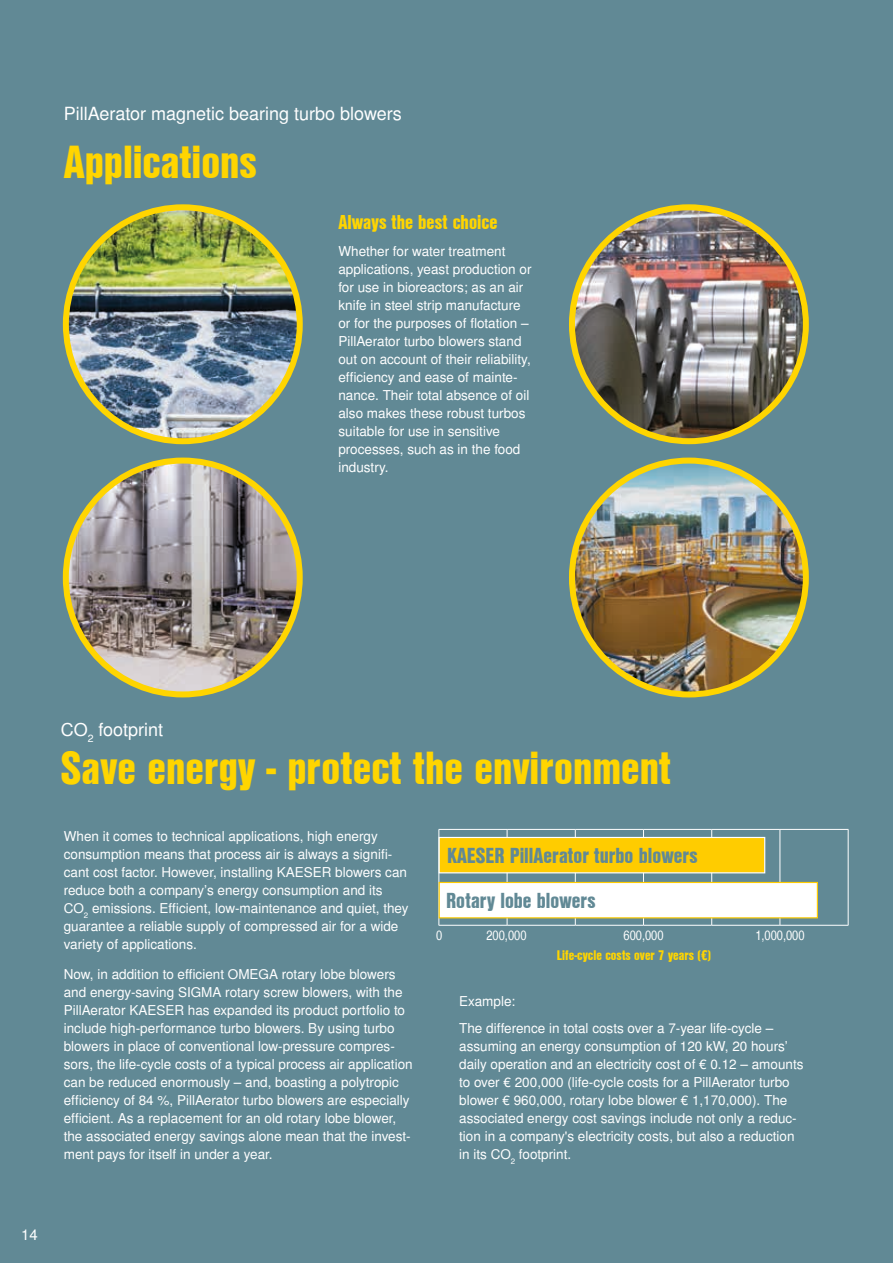
<style>
.page{position:relative;width:893px;height:1263px;background:#618995}
.page>*{position:absolute;margin:0;border:0;box-sizing:border-box;transform-origin:0 0}
.t1{font:45px "Nimbus San L Bla Con";color:#ffd500}
.t2{font:21px "Nimbus San L Bla Con";color:#618995}
.t3{font:19.5px "Nimbus San L Bla Con";color:#ffd500}
.t4{font:18px "Nimbus San L";color:#fff}
.t5{font:15px "Nimbus San L";color:#fff}
.t6{font:13.5px/18px "Nimbus San L";color:#fff}
.t7{font:13.5px "Nimbus San L Bla Con";color:#ffd500}
.t8{font:13.5px "Nimbus San L Reg Con";color:#fff}
</style>
<div class="page">
<img style="left:572px;top:207px;width:234px;height:234px;border-radius:117px">
<div style="left:569px;top:204px;width:240px;height:240px;border:6px solid #ffd500;border-radius:50%"></div>
<img style="left:572px;top:461px;width:234px;height:233px;border-radius:117px">
<div style="left:569px;top:458px;width:240px;height:239px;border:6px solid #ffd500;border-radius:50%"></div>
<img style="left:66px;top:207px;width:234px;height:234px;border-radius:117px">
<div style="left:63px;top:204px;width:240px;height:240px;border:6px solid #ffd500;border-radius:50%"></div>
<img style="left:66px;top:461px;width:234px;height:233px;border-radius:117px">
<div style="left:63px;top:458px;width:240px;height:239px;border:6px solid #ffd500;border-radius:50%"></div>
<hr style="left:439px;top:829px;width:68px;height:1px;background:#fff">
<hr style="left:439px;top:830px;width:1px;height:95px;background:#fff">
<hr style="left:507px;top:829px;width:68px;height:1px;background:#fff">
<hr style="left:507px;top:830px;width:1px;height:95px;background:#fff">
<hr style="left:575px;top:829px;width:68px;height:1px;background:#fff">
<hr style="left:575px;top:830px;width:1px;height:95px;background:#fff">
<hr style="left:643px;top:829px;width:69px;height:1px;background:#fff">
<hr style="left:643px;top:830px;width:1px;height:95px;background:#fff">
<hr style="left:712px;top:829px;width:68px;height:1px;background:#fff">
<hr style="left:711px;top:830px;width:1px;height:95px;background:#fff">
<hr style="left:780px;top:829px;width:68px;height:1px;background:#fff">
<hr style="left:780px;top:830px;width:1px;height:95px;background:#fff">
<hr style="left:848px;top:830px;width:1px;height:95px;background:#fff">
<hr style="left:439px;top:925px;width:68px;height:1px;background:#fff">
<hr style="left:507px;top:925px;width:68px;height:1px;background:#fff">
<hr style="left:575px;top:925px;width:68px;height:1px;background:#fff">
<hr style="left:643px;top:925px;width:69px;height:1px;background:#fff">
<hr style="left:712px;top:925px;width:68px;height:1px;background:#fff">
<hr style="left:780px;top:925px;width:68px;height:1px;background:#fff">
<div style="left:439px;top:882px;width:379px;height:36px;background:#fff;border:1px solid #fc0"></div>
<div style="left:439px;top:837px;width:326px;height:36px;background:#fc0;border:1px solid #fff"></div>
<h3 class="t4" style="left:64px;top:103px;width:340px">PillAerator magnetic bearing turbo blowers</h3>
<h1 class="t1" style="left:64px;top:128px;width:195px">Applications</h1>
<h3 class="t3" style="left:338px;top:208px;width:161px">Always the best choice</h3>
<p class="t6" style="left:338px;top:243px;width:195px">Whether for water treatment applications, yeast production or for use in bioreactors; as an air knife in steel strip manufacture or for the purposes of flotation –<br>PillAerator turbo blowers stand out on account of their reliability, efficiency and ease of mainte&shy;nance. Their total absence of oil also makes these robust turbos suitable for use in sensitive processes, such as in the food industry.</p>
<h3 class="t4" style="left:61px;top:719px;width:104px">CO<sub>2</sub> footprint</h3>
<h1 class="t1" style="left:61px;top:734px;width:612px">Save energy - protect the environment</h1>
<p class="t6" style="left:64px;top:828px;width:346px">When it comes to technical applications, high energy consumption means that process air is always a signifi&shy;cant cost factor. However, installing KAESER blowers can reduce both a company’s energy consumption and its CO<sub>2</sub> emissions. Efficient, low-maintenance and quiet, they guarantee a reliable supply of compressed air for a wide variety of applications.</p>
<p class="t6" style="left:64px;top:966px;width:350px">Now, in addition to efficient OMEGA rotary lobe blowers and energy-saving SIGMA rotary screw blowers, with the PillAerator KAESER has expanded its product portfolio to include high-performance turbo blowers. By using turbo blowers in place of conventional low-pressure compres&shy;sors, the life-cycle costs of a typical process air application can be reduced enormously – and, boasting a polytropic efficiency of 84 %, PillAerator turbo blowers are especially efficient. As a replacement for an old rotary lobe blower, the associated energy savings alone mean that the invest&shy;ment pays for itself in under a year.</p>
<h2 class="t2" style="left:447px;top:839px;width:252px">KAESER PillAerator turbo blowers</h2>
<h2 class="t2" style="left:446px;top:884px;width:151px">Rotary lobe blowers</h2>
<p class="t8" style="left:436px;top:927px;width:8px">0</p>
<p class="t8" style="left:486px;top:927px;width:42px">200,000</p>
<p class="t8" style="left:623px;top:927px;width:42px">600,000</p>
<p class="t8" style="left:755px;top:927px;width:51px">1,000,000</p>
<p class="t7" style="left:557px;top:945px;width:156px">Life-cycle costs over 7 years (€)</p>
<p class="t6" style="left:459px;top:988px;width:316px;line-height:27px">Example:<br>The difference in total costs over a 7-year life-cycle –</p>
<p class="t6" style="left:459px;top:1038px;width:346px">assuming an energy consumption of 120 kW, 20 hours’ daily operation and an electricity cost of € 0.12 – amounts to over € 200,000 (life-cycle costs for a PillAerator turbo blower € 960,000, rotary lobe blower € 1,170,000). The associated energy cost savings include not only a reduc&shy;tion in a company's electricity costs, but also a reduction in its CO<sub>2</sub> footprint.</p>
<p class="t5" style="left:21px;top:1225px;width:18px">14</p>
</div>
